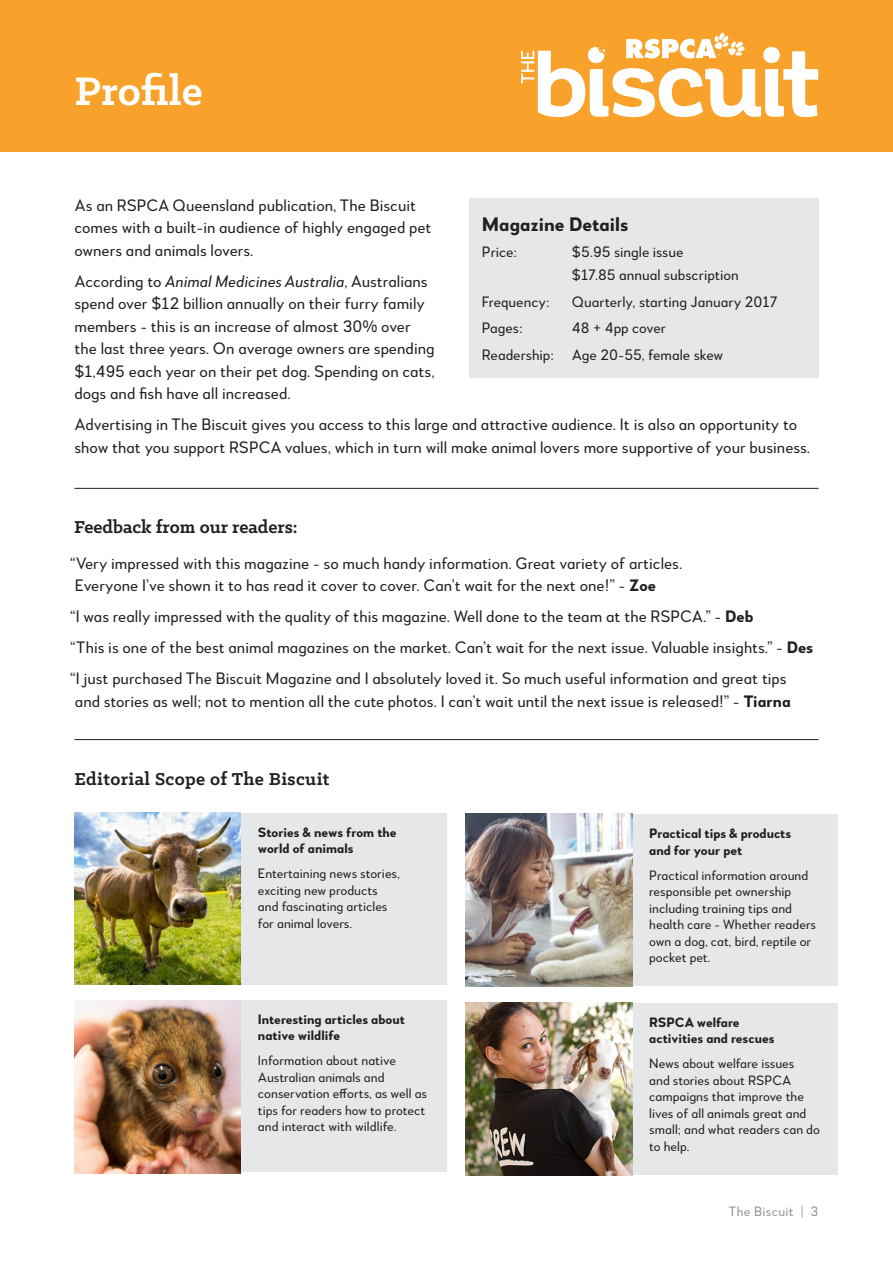
<style>
.page{position:relative;width:893px;height:1263px;background:#fff}
.page>*{position:absolute;margin:0;border:0;box-sizing:border-box;transform-origin:0 0}
.main_head{font:700 45px "Klinic Slab";color:#fff}
.sub_head{font:700 19.5px "Klinic Slab";letter-spacing:.015em;color:#231f20}
.sub_head-2{font:700 19.5px "Woodford Bourne PRO";color:#231f20}
.body{font:16.5px/22.5px "Woodford Bourne PRO";color:#231f20}
.body-2{font:15px/22.5px "Woodford Bourne PRO";color:#231f20}
.body-3{font:13.5px/16.5px "Woodford Bourne PRO";color:#231f20}
.body-4{font:700 13.5px/16.5px "Woodford Bourne PRO";color:#231f20}
.t1{font:13.5px "Woodford Bourne PRO";letter-spacing:.02em;color:#939598}
.s1{font-style:italic}
.s2{font-weight:700}
</style>
<div class="page">
<div style="left:469px;top:198px;width:350px;height:179px;background:#e6e7e9"></div>
<div style="left:162px;top:813px;width:284px;height:171px;background:#e6e7e9"></div>
<div style="left:554px;top:815px;width:284px;height:171px;background:#e6e7e9"></div>
<div style="left:162px;top:1000px;width:284px;height:172px;background:#e6e7e9"></div>
<div style="left:554px;top:1003px;width:284px;height:171px;background:#e6e7e9"></div>
<img style="left:74px;top:812px;width:167px;height:172px">
<img style="left:466px;top:813px;width:166px;height:173px">
<img style="left:74px;top:1000px;width:167px;height:173px">
<img style="left:466px;top:1003px;width:166px;height:173px">
<div style="left:1px;top:0;width:892px;height:152px;background:#f9a22b"></div>
<svg style="left:521px;top:32px;width:297px;height:85px"></svg>
<div style="left:662px;top:23px;width:10px;height:10px;background:#f9a22b"></div>
<hr style="left:74px;top:739px;width:745px;height:1px;background:#231f20">
<hr style="left:74px;top:488px;width:745px;height:1px;background:#231f20">
<p class="main_head" style="left:74px;top:61px;width:130px">Profile</p>
<p class="body" style="left:74px;top:194px;width:359px">As an RSPCA Queensland publication, The Biscuit comes with a built-in audience of highly engaged pet owners and animals lovers.</p>
<p class="body" style="left:74px;top:270px;width:362px">According to <span class="s1">Animal Medicines Australia</span>, Australians spend over $12 billion annually on their furry family members - this is an increase of almost 30% over the last three years. On average owners are spending $1,495 each year on their pet dog. Spending on cats, dogs and fish have all increased.</p>
<p class="body" style="left:74px;top:414px;width:737px">Advertising in The Biscuit gives you access to this large and attractive audience. It is also an opportunity to show that you support RSPCA values, which in turn will make animal lovers more supportive of your business.</p>
<p class="sub_head-2" style="left:482px;top:212px;width:148px">Magazine Details</p>
<p class="body-2" style="left:482px;top:241px;width:37px">Price:</p>
<p class="body-2" style="left:572px;top:241px;width:168px">$5.95 single issue<br>$17.85 annual subscription</p>
<p class="body-2" style="left:482px;top:290px;width:69px">Frequency:</p>
<p class="body-2" style="left:572px;top:290px;width:207px">Quarterly, starting January 2017</p>
<p class="body-2" style="left:482px;top:317px;width:42px">Pages:</p>
<p class="body-2" style="left:572px;top:317px;width:96px">48 + 4pp cover</p>
<p class="body-2" style="left:482px;top:344px;width:243px">Readership: Age 20-55, female skew</p>
<p class="sub_head" style="left:74px;top:515px;width:225px">Feedback from our readers:</p>
<p class="body" style="left:70px;top:552px;width:614px">“Very impressed with this magazine - so much handy information. Great variety of articles.<br>Everyone I’ve shown it to has read it cover to cover. Can’t wait for the next one!” - <span class="s2">Zoe</span></p>
<p class="body" style="left:70px;top:606px;width:685px">“I was really impressed with the quality of this magazine. Well done to the team at the RSPCA.” - <span class="s2">Deb</span></p>
<p class="body" style="left:70px;top:637px;width:745px">“This is one of the best animal magazines on the market. Can’t wait for the next issue. Valuable insights.” - <span class="s2">Des</span></p>
<p class="body" style="left:70px;top:668px;width:722px">“I just purchased The Biscuit Magazine and I absolutely loved it. So much useful information and great tips and stories as well; not to mention all the cute photos. I can’t wait until the next issue is released!” - <span class="s2">Tiarna</span></p>
<p class="sub_head" style="left:74px;top:766px;width:257px">Editorial Scope of The Biscuit</p>
<p class="body-4" style="left:258px;top:824px;width:140px">Stories &amp; news from the world of animals</p>
<p class="body-3" style="left:258px;top:866px;width:143px">Entertaining news stories, exciting new products and fascinating articles for animal lovers.</p>
<p class="body-4" style="left:258px;top:1011px;width:149px">Interesting articles about native wildlife</p>
<p class="body-3" style="left:258px;top:1053px;width:171px">Information about native<br>Australian animals and conservation efforts, as well as tips for readers how to protect and interact with wildlife.</p>
<p class="body-4" style="left:649px;top:825px;width:144px">Practical tips &amp; products and for your pet</p>
<p class="body-3" style="left:649px;top:867px;width:168px">Practical information around responsible pet ownership including training tips and health care - Whether readers own a dog, cat, bird, reptile or pocket pet.</p>
<p class="body-4" style="left:649px;top:1014px;width:127px">RSPCA welfare activities and rescues</p>
<p class="body-3" style="left:649px;top:1055px;width:172px">News about welfare issues<br>and stories about RSPCA campaigns that improve the lives of all animals great and small; and what readers can do to help.</p>
<p class="t1" style="left:728px;top:1203px;width:92px">The Biscuit | 3</p>
</div>
